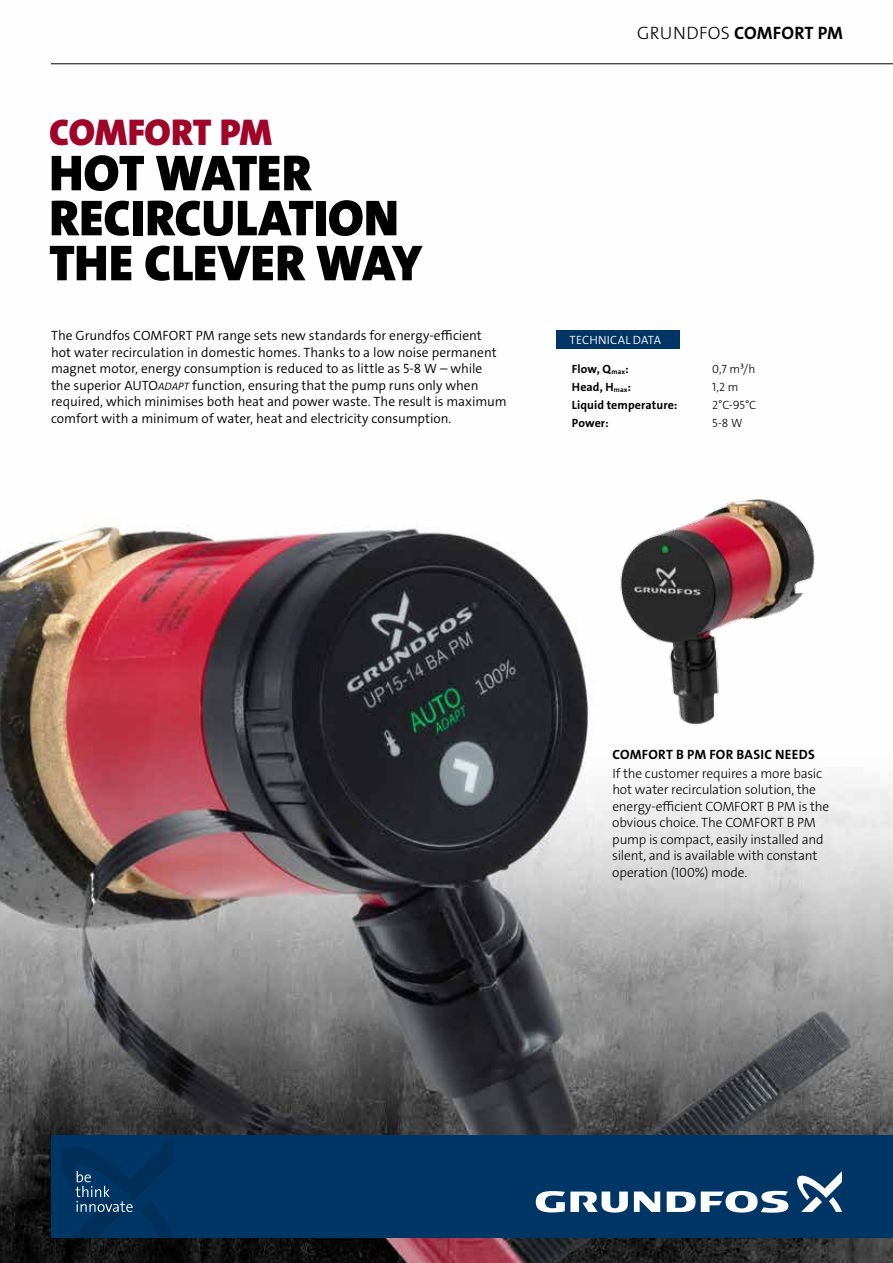
<style>
.page{position:relative;width:893px;height:1263px;background:#fff}
.page>*{position:absolute;margin:0;border:0;box-sizing:border-box;transform-origin:0 0}
.t1{font:51px/45px "Grundfos The Sans V2 OT 9 BL";letter-spacing:-.005em;color:#000}
.t2{font:37.5px "Grundfos The Sans V2 OT 9 BL";letter-spacing:-.005em;color:#9e0529}
.t3{font:18px "Grundfos The Sans V2 OT 7 B";letter-spacing:.005em;color:#000}
.t4{font:13.5px/16.5px "Grundfos The Sans V2 OT 4 SL";letter-spacing:-.005em;color:#000}
.t5{font:13.5px/16.5px "Grundfos The Sans V2 OT 3 L";letter-spacing:-.015em;color:#000}
.t6{font:13.5px "Grundfos The Sans V2 OT 7 B";letter-spacing:.02em;color:#000}
.t7{font:12px "Grundfos The Sans V2 OT 7 B";letter-spacing:.01em;color:#000}
.t8{font:12px "Grundfos The Sans V2 OT 3 L";color:#000}
.t9{font:12px "Grundfos The Sans V2 OT 4 SL";letter-spacing:.02em;color:#fff}
.s1{font-family:"Grundfos The Sans V2 OT 3 L"}
.s2{font-family:"Grundfos The Sans V2 OT 4 SL Italic";font-size:10.8px}
</style>
<div class="page">
<img style="left:0;top:64px;width:893px;height:1199px">
<hr style="left:51px;top:63px;width:842px;height:1px;background:#000">
<div style="left:557px;top:330px;width:123px;height:19px;background:#003665"></div>
<img style="left:612px;top:487px;width:214px;height:249px">
<div style="left:51px;top:1135px;width:842px;height:102px;background:#003665"></div>
<svg style="left:634px;top:1191px;width:26px;height:21px"></svg>
<svg style="left:536px;top:1191px;width:92px;height:21px"></svg>
<svg style="left:667px;top:1191px;width:121px;height:22px"></svg>
<svg style="left:797px;top:1171px;width:45px;height:41px"></svg>
<svg style="left:61px;top:1137px;width:112px;height:100px"></svg>
<h2 class="t2" style="left:49px;top:109px;width:224px">COMFORT PM</h2>
<h1 class="t1" style="left:49px;top:151px;width:375px">HOT WATER<br>RECIRCULATION<br>THE CLEVER WAY</h1>
<h3 class="t3" style="left:637px;top:21px;width:206px"><span class="s1">grundfos</span> Comfort PM</h3>
<p class="t4" style="left:51px;top:327px;width:457px">The Grundfos COMFORT PM range sets new standards for energy-efficient<br>hot water recirculation in domestic homes. Thanks to a low noise permanent magnet motor, energy consumption is reduced to as little as 5-8 W – while<br>the superior AUTO<span class="s2">ADAPT</span> function, ensuring that the pump runs only when required, which minimises both heat and power waste. The result is maximum comfort with a minimum of water, heat and electricity consumption.</p>
<p class="t9" style="left:570px;top:332px;width:79px">Technical data</p>
<p class="t7" style="left:572px;top:361px;width:58px">Flow, Q<sub>max</sub>:</p>
<p class="t8" style="left:712px;top:361px;width:45px">0,7 m³/h</p>
<p class="t7" style="left:572px;top:379px;width:61px">Head, H<sub>max</sub>:</p>
<p class="t8" style="left:712px;top:379px;width:28px">1,2 m</p>
<p class="t7" style="left:572px;top:397px;width:107px">Liquid temperature:</p>
<p class="t8" style="left:712px;top:397px;width:46px">2°C-95°C</p>
<p class="t7" style="left:572px;top:415px;width:38px">Power:</p>
<p class="t8" style="left:712px;top:415px;width:32px">5-8 W</p>
<p class="t6" style="left:612px;top:746px;width:204px">Comfort B PM for basic needs</p>
<p class="t5" style="left:612px;top:765px;width:219px">If the customer requires a more basic hot water recirculation solution, the energy-efficient COMFORT B PM is the obvious choice. The COMFORT B PM pump is compact, easily installed and silent, and is available with constant operation (100%) mode.</p>
</div>
